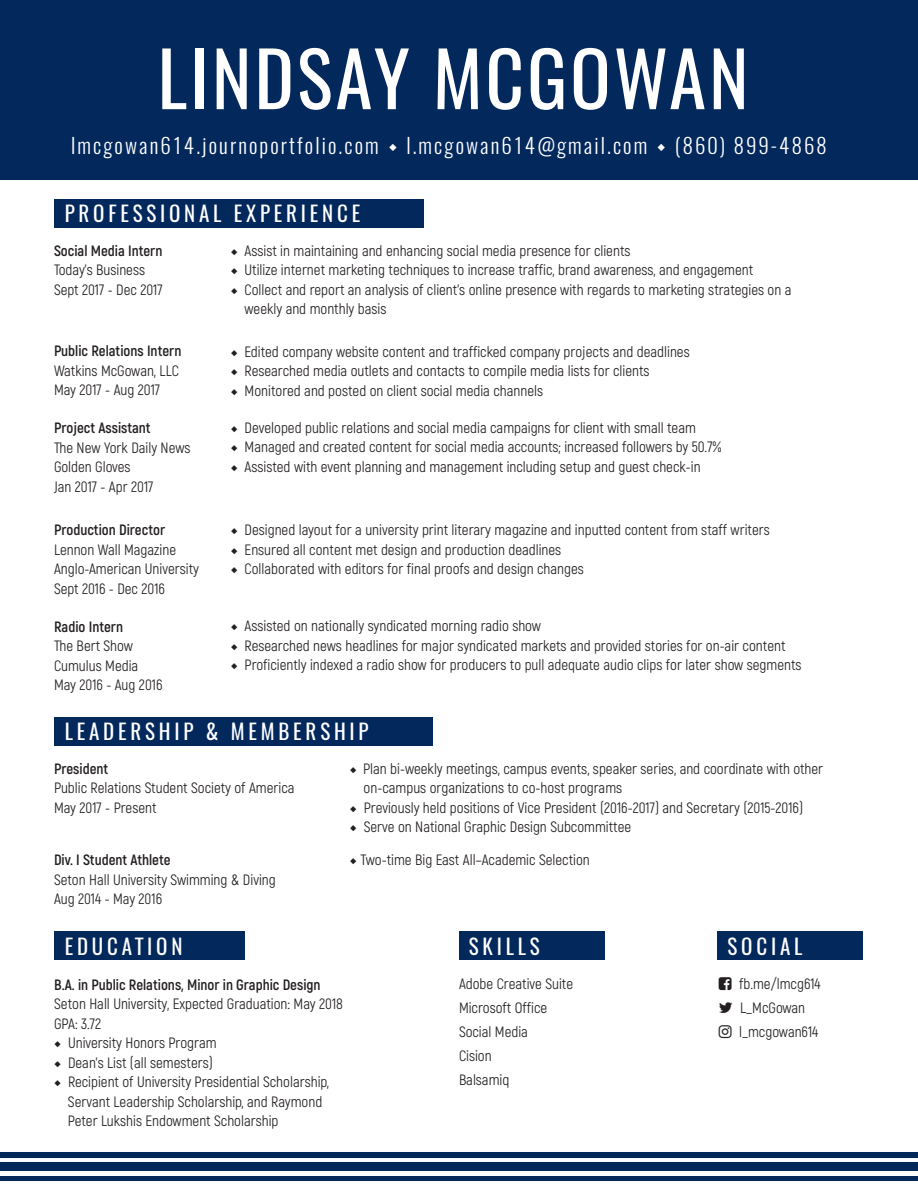
<style>
.page{position:relative;width:918px;height:1188px;background:#fff}
.page>*{position:absolute;margin:0;border:0;box-sizing:border-box;transform-origin:0 0}
.t1{font:75px "Oswald";letter-spacing:.04em;color:#fff}
.t2{font:300 21px "Oswald";letter-spacing:.1em;color:#fff}
.t3{font:21px "Oswald";letter-spacing:.18em;color:#fff}
.t4{font:18px "Minion Pro";color:#fff}
.t5{font:15px/19.5px "Akrobat";color:#231f20}
.t6{font:700 15px "Akrobat";color:#231f20}
.s1{font-family:"Minion Pro"}
</style>
<div class="page">
<div style="left:1px;top:0;width:917px;height:179px;background:#03285c"></div>
<div style="left:0;top:1152px;width:918px;height:6px;background:#03285c"></div>
<div style="left:0;top:1162px;width:918px;height:9px;background:#03285c"></div>
<hr style="left:0;top:1176px;width:918px;height:4px;background:#03285c">
<div style="left:54px;top:200px;width:370px;height:28px;background:#03285c"></div>
<div style="left:717px;top:932px;width:145px;height:28px;background:#03285c"></div>
<div style="left:459px;top:932px;width:145px;height:28px;background:#03285c"></div>
<div style="left:54px;top:932px;width:191px;height:28px;background:#03285c"></div>
<div style="left:54px;top:718px;width:379px;height:28px;background:#03285c"></div>
<p class="t1" style="left:158px;top:27px;width:593px">LINDSAY MCGOWAN</p>
<p class="t2" style="left:71px;top:131px;width:309px">lmcgowan614.journoportfolio.com</p>
<p class="t2" style="left:406px;top:131px;width:242px">l.mcgowan614@gmail.com</p>
<p class="t2" style="left:675px;top:131px;width:153px">(860) 899-4868</p>
<p class="t4" style="left:389px;top:135px;width:10px">◆</p>
<p class="t4" style="left:657px;top:135px;width:10px">◆</p>
<p class="t3" style="left:65px;top:199px;width:297px">PROFESSIONAL EXPERIENCE</p>
<p class="t6" style="left:54px;top:241px;width:110px">Social Media Intern</p>
<p class="t5" style="left:54px;top:260px;width:93px">Today’s Business</p>
<p class="t5" style="left:54px;top:280px;width:110px">Sept 2017 - Dec 2017</p>
<p class="t6" style="left:54px;top:342px;width:129px">Public Relations Intern</p>
<p class="t5" style="left:54px;top:361px;width:126px">Watkins McGowan, LLC</p>
<p class="t5" style="left:54px;top:380px;width:108px">May 2017 - Aug 2017</p>
<p class="t6" style="left:54px;top:419px;width:98px">Project Assistant</p>
<p class="t5" style="left:54px;top:438px;width:138px">The New York Daily News<br>Golden Gloves</p>
<p class="t5" style="left:54px;top:477px;width:101px">Jan 2017 - Apr 2017</p>
<p class="t6" style="left:54px;top:521px;width:113px">Production Director</p>
<p class="t5" style="left:54px;top:540px;width:124px">Lennon Wall Magazine</p>
<p class="t5" style="left:54px;top:560px;width:146px">Anglo-American University</p>
<p class="t5" style="left:54px;top:579px;width:113px">Sept 2016 - Dec 2016</p>
<p class="t6" style="left:54px;top:617px;width:71px">Radio Intern</p>
<p class="t5" style="left:54px;top:636px;width:80px">The Bert Show</p>
<p class="t5" style="left:54px;top:656px;width:86px">Cumulus Media</p>
<p class="t5" style="left:54px;top:675px;width:110px">May 2016 - Aug 2016</p>
<p class="t5" style="left:231px;top:241px;width:401px"><span class="s1">◆</span> Assist in maintaining and enhancing social media presence for clients</p>
<p class="t5" style="left:231px;top:260px;width:524px"><span class="s1">◆</span> Utilize internet marketing techniques to increase traffic, brand awareness, and engagement</p>
<p class="t5" style="left:231px;top:280px;width:562px"><span class="s1">◆</span> Collect and report an analysis of client’s online presence with regards to marketing strategies on a</p>
<p class="t5" style="left:244px;top:299px;width:143px">weekly and monthly basis</p>
<p class="t5" style="left:231px;top:342px;width:461px"><span class="s1">◆</span> Edited company website content and trafficked company projects and deadlines</p>
<p class="t5" style="left:231px;top:361px;width:420px"><span class="s1">◆</span> Researched media outlets and contacts to compile media lists for clients</p>
<p class="t5" style="left:231px;top:381px;width:314px"><span class="s1">◆</span> Monitored and posted on client social media channels</p>
<p class="t5" style="left:231px;top:418px;width:467px"><span class="s1">◆</span> Developed public relations and social media campaigns for client with small team</p>
<p class="t5" style="left:231px;top:437px;width:492px"><span class="s1">◆</span> Managed and created content for social media accounts; increased followers by 50.7%</p>
<p class="t5" style="left:231px;top:457px;width:471px"><span class="s1">◆</span> Assisted with event planning and management including setup and guest check-in</p>
<p class="t5" style="left:231px;top:520px;width:541px"><span class="s1">◆</span> Designed layout for a university print literary magazine and inputted content from staff writers</p>
<p class="t5" style="left:231px;top:540px;width:332px"><span class="s1">◆</span> Ensured all content met design and production deadlines</p>
<p class="t5" style="left:231px;top:559px;width:355px"><span class="s1">◆</span> Collaborated with editors for final proofs and design changes</p>
<p class="t5" style="left:231px;top:616px;width:312px"><span class="s1">◆</span> Assisted on nationally syndicated morning radio show</p>
<p class="t5" style="left:231px;top:636px;width:556px"><span class="s1">◆</span> Researched news headlines for major syndicated markets and provided stories for on-air content</p>
<p class="t5" style="left:231px;top:655px;width:572px"><span class="s1">◆</span> Proficiently indexed a radio show for producers to pull adequate audio clips for later show segments</p>
<p class="t3" style="left:65px;top:717px;width:305px">LEADERSHIP &amp; MEMBERSHIP</p>
<p class="t6" style="left:54px;top:759px;width:56px">President</p>
<p class="t5" style="left:54px;top:778px;width:242px">Public Relations Student Society of America</p>
<p class="t5" style="left:54px;top:798px;width:104px">May 2017 - Present</p>
<p class="t6" style="left:54px;top:850px;width:118px">Div. I Student Athlete</p>
<p class="t5" style="left:54px;top:870px;width:223px">Seton Hall University Swimming &amp; Diving</p>
<p class="t5" style="left:54px;top:889px;width:110px">Aug 2014 - May 2016</p>
<p class="t5" style="left:350px;top:759px;width:475px"><span class="s1">◆</span> Plan bi-weekly meetings, campus events, speaker series, and coordinate with other</p>
<p class="t5" style="left:364px;top:778px;width:260px">on-campus organizations to co-host programs</p>
<p class="t5" style="left:350px;top:798px;width:455px"><span class="s1">◆</span> Previously held positions of Vice President (2016-2017) and Secretary (2015-2016)</p>
<p class="t5" style="left:350px;top:817px;width:283px"><span class="s1">◆</span> Serve on National Graphic Design Subcommittee</p>
<p class="t5" style="left:350px;top:850px;width:241px"><span class="s1">◆</span> Two-time Big East All–Academic Selection</p>
<p class="t3" style="left:65px;top:932px;width:119px">EDUCATION</p>
<p class="t6" style="left:54px;top:975px;width:268px">B.A. in Public Relations, Minor in Graphic Design</p>
<p class="t5" style="left:54px;top:994px;width:290px">Seton Hall University, Expected Graduation: May 2018</p>
<p class="t5" style="left:54px;top:1014px;width:48px">GPA: 3.72</p>
<p class="t5" style="left:54px;top:1033px;width:164px"><span class="s1">◆</span> University Honors Program</p>
<p class="t5" style="left:54px;top:1053px;width:160px"><span class="s1">◆</span> Dean's List (all semesters)</p>
<p class="t5" style="left:54px;top:1072px;width:276px"><span class="s1">◆</span> Recipient of University Presidential Scholarship,</p>
<p class="t5" style="left:68px;top:1092px;width:256px">Servant Leadership Scholarship, and Raymond</p>
<p class="t5" style="left:68px;top:1111px;width:212px">Peter Lukshis Endowment Scholarship</p>
<p class="t3" style="left:469px;top:931px;width:73px">SKILLS</p>
<p class="t5" style="left:459px;top:974px;width:116px">Adobe Creative Suite</p>
<p class="t5" style="left:459px;top:998px;width:90px">Microsoft Office</p>
<p class="t5" style="left:459px;top:1022px;width:70px">Social Media</p>
<p class="t5" style="left:459px;top:1046px;width:34px">Cision</p>
<p class="t5" style="left:459px;top:1070px;width:52px">Balsamiq</p>
<p class="t3" style="left:728px;top:932px;width:76px">SOCIAL</p>
<p class="t5" style="left:739px;top:974px;width:83px">fb.me/lmcg614</p>
<p class="t5" style="left:740px;top:998px;width:67px">L_McGowan</p>
<p class="t5" style="left:739px;top:1022px;width:81px">l_mcgowan614</p>
</div>
